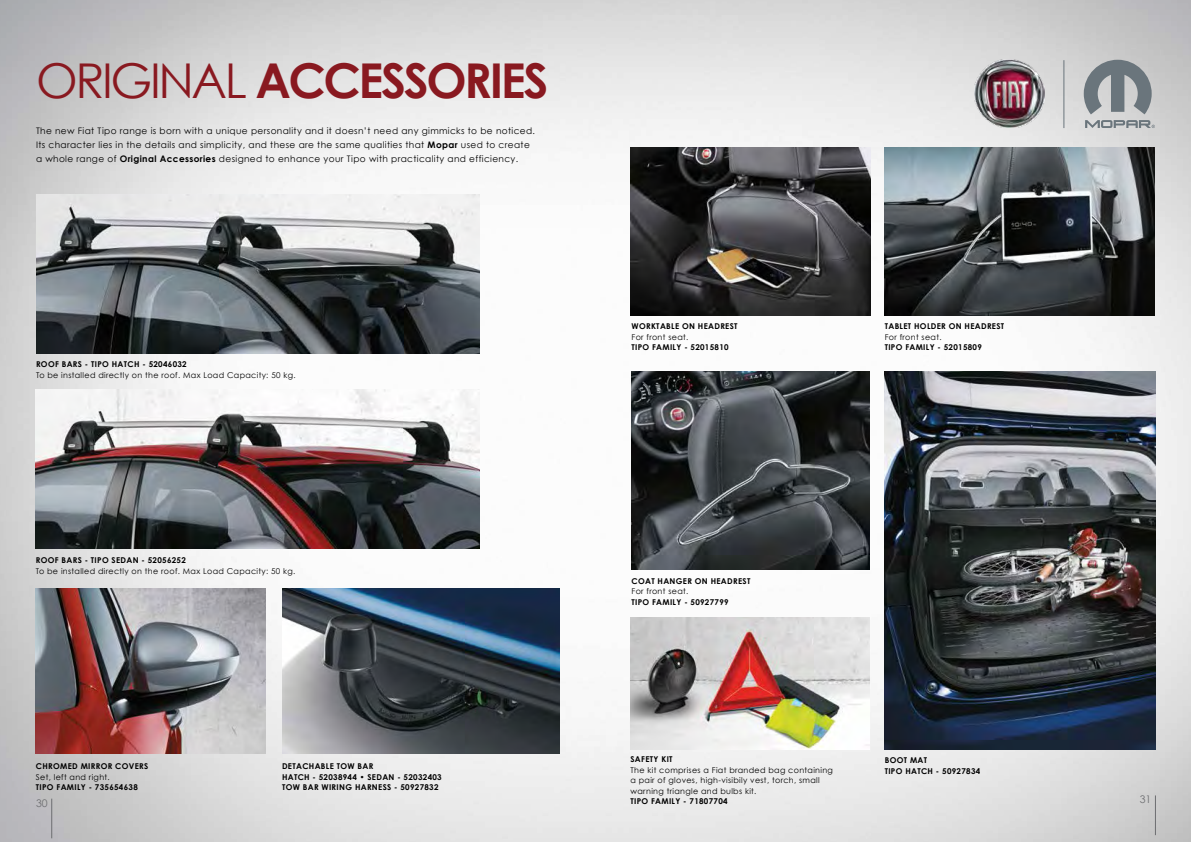
<style>
.page{position:relative;width:1191px;height:842px;background:#fff}
.page>*{position:absolute;margin:0;border:0;box-sizing:border-box;transform-origin:0 0}
.t1{font:700 48px "Century Gothic";letter-spacing:-.05em;color:#891920}
.t2{font:10.5px "Century Gothic";color:#6d6e71}
.t3{font:9px/14px "Century Gothic";letter-spacing:.04em;color:#000}
.t4{font:700 8px/10.5px "Century Gothic";letter-spacing:.04em;color:#000}
.t5{font:8px/10.5px "Century Gothic";letter-spacing:.04em;color:#000}
.s1{font-weight:400}
.s2{font-weight:700}
</style>
<div class="page">
<img style="left:0;top:0;width:1191px;height:842px">
<img style="left:630px;top:147px;width:240px;height:169px">
<img style="left:884px;top:147px;width:271px;height:169px">
<hr style="left:1063px;top:60px;width:1px;height:68px;background:#6a757c">
<svg style="left:1083px;top:60px;width:68px;height:54px"></svg>
<svg style="left:1085px;top:120px;width:70px;height:8px"></svg>
<img style="left:974px;top:59px;width:70px;height:69px">
<img style="left:282px;top:588px;width:277px;height:166px">
<img style="left:36px;top:588px;width:229px;height:166px">
<img style="left:36px;top:195px;width:444px;height:158px">
<img style="left:36px;top:389px;width:444px;height:160px">
<hr style="left:51px;top:799px;width:1px;height:39px;background:#6d6e71">
<hr style="left:1155px;top:795px;width:1px;height:40px;background:#6d6e71">
<img style="left:631px;top:372px;width:238px;height:197px">
<img style="left:630px;top:617px;width:239px;height:132px">
<img style="left:884px;top:371px;width:271px;height:378px">
<h1 class="t1" style="left:36px;top:50px;width:514px"><span class="s1">ORIGINAL</span> ACCESSORIES</h1>
<p class="t3" style="left:36px;top:124px;width:500px">The new Fiat Tipo range is born with a unique personality and it doesn’t need any gimmicks to be noticed.<br>Its character lies in the details and simplicity, and these are the same qualities that <span class="s2">Mopar</span> used to create a whole range of <span class="s2">Original Accessories</span> designed to enhance your Tipo with practicality and efficiency.</p>
<p class="t4" style="left:36px;top:359px;width:152px">ROOF BARS - TIPO HATCH - 52046032</p>
<p class="t5" style="left:36px;top:369px;width:261px">To be installed directly on the roof. Max Load Capacity: 50 kg.</p>
<p class="t4" style="left:36px;top:555px;width:152px">ROOF BARS - TIPO SEDAN - 52056252</p>
<p class="t5" style="left:36px;top:565px;width:261px">To be installed directly on the roof. Max Load Capacity: 50 kg.</p>
<p class="t4" style="left:631px;top:321px;width:108px">WORKTABLE ON HEADREST</p>
<p class="t5" style="left:631px;top:332px;width:58px">For front seat.</p>
<p class="t4" style="left:631px;top:342px;width:99px">TIPO FAMILY - 52015810</p>
<p class="t4" style="left:631px;top:575px;width:120px">COAT HANGER ON HEADREST</p>
<p class="t5" style="left:631px;top:586px;width:58px">For front seat.</p>
<p class="t4" style="left:631px;top:596px;width:99px">TIPO FAMILY - 50927799</p>
<p class="t4" style="left:884px;top:321px;width:121px">TABLET HOLDER ON HEADREST</p>
<p class="t5" style="left:884px;top:332px;width:58px">For front seat.</p>
<p class="t4" style="left:884px;top:342px;width:99px">TIPO FAMILY - 52015809</p>
<p class="t4" style="left:630px;top:754px;width:44px">SAFETY KIT</p>
<p class="t5" style="left:630px;top:764px;width:204px">The kit comprises a Fiat branded bag containing a pair of gloves, high-visibily vest, torch, small warning triangle and bulbs kit.</p>
<p class="t4" style="left:884px;top:755px;width:97px">BOOT MAT<br>TIPO HATCH - 50927834</p>
<p class="t4" style="left:36px;top:761px;width:114px">CHROMED MIRROR COVERS</p>
<p class="t5" style="left:36px;top:771px;width:75px">Set, left and right.</p>
<p class="t4" style="left:36px;top:782px;width:103px">TIPO FAMILY - 735654638</p>
<p class="t4" style="left:282px;top:761px;width:161px">DETACHABLE TOW BAR<br>HATCH - 52038944 • SEDAN - 52032403<br>TOW BAR WIRING HARNESS - 50927832</p>
<h2 class="t2" style="left:36px;top:796px;width:13px">30</h2>
<p class="t4" style="left:630px;top:796px;width:99px">TIPO FAMILY - 71807704</p>
<h2 class="t2" style="left:1139px;top:793px;width:13px">31</h2>
</div>
